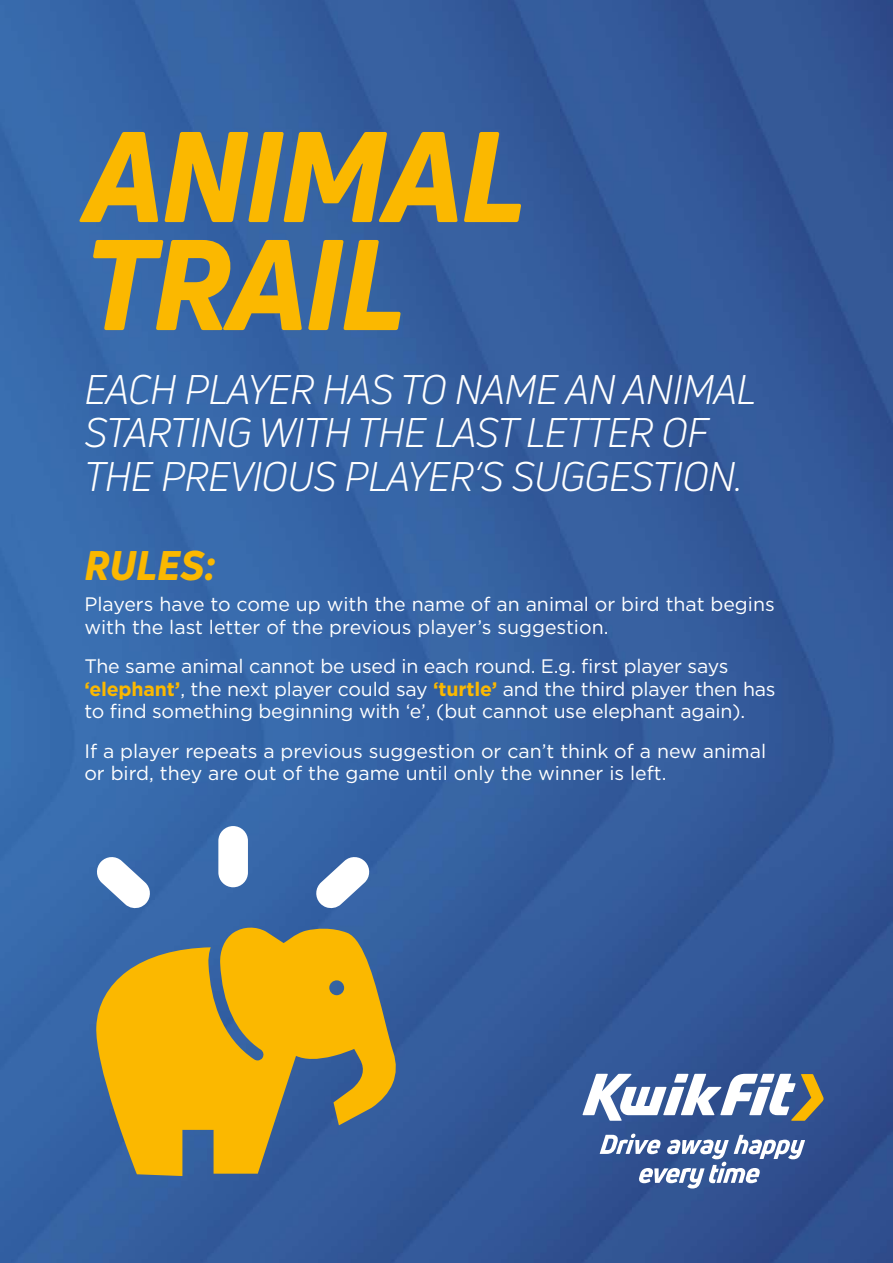
<style>
.page{position:relative;width:893px;height:1263px;background:#fff}
.page>*{position:absolute;margin:0;border:0;box-sizing:border-box;transform-origin:0 0}
.t1{font:italic 800 126px/108px "Uni Neue";letter-spacing:-.02em;color:#fbb800}
.t2{font:italic 40.5px/43.7px "Uni Neue";letter-spacing:-.01em;color:#fff}
.t3{font:italic 800 40.5px "Uni Neue";color:#fbb800}
.t4{font:19.5px/22.5px "Gotham";letter-spacing:-.01em;color:#fff}
.s1{font-weight:700;color:#fbb800}
</style>
<div class="page">
<img style="left:0;top:0;width:893px;height:1263px">
<svg style="left:583px;top:1074px;width:241px;height:47px"></svg>
<svg style="left:600px;top:1133px;width:205px;height:55px"></svg>
<svg style="left:96px;top:926px;width:301px;height:250px;background:#b59937"></svg>
<div style="left:218px;top:826px;width:30px;height:61px;background:#fff;border-radius:15px"></div>
<svg style="left:315px;top:855px;width:56px;height:54px"></svg>
<svg style="left:95px;top:855px;width:57px;height:54px"></svg>
<h1 class="t1" style="left:84px;top:121px;width:442px">ANIMAL<br>TRAIL</h1>
<h2 class="t2" style="left:84px;top:367px;width:673px">EACH PLAYER HAS TO NAME AN ANIMAL<br>STARTING WITH THE LAST LETTER OF<br>THE PREVIOUS PLAYER’S SUGGESTION.</h2>
<h2 class="t3" style="left:84px;top:538px;width:133px">RULES:</h2>
<p class="t4" style="left:84px;top:592px;width:692px">Players have to come up with the name of an animal or bird that begins with the last letter of the previous player’s suggestion.</p>
<p class="t4" style="left:84px;top:654px;width:693px">The same animal cannot be used in each round. E.g. first player says <span class="s1">‘elephant’</span>, the next player could say <span class="s1">‘turtle’</span> and the third player then has to find something beginning with ‘e’, (but cannot use elephant again).</p>
<p class="t4" style="left:84px;top:739px;width:683px">If a player repeats a previous suggestion or can’t think of a new animal or bird, they are out of the game until only the winner is left.</p>
</div>
